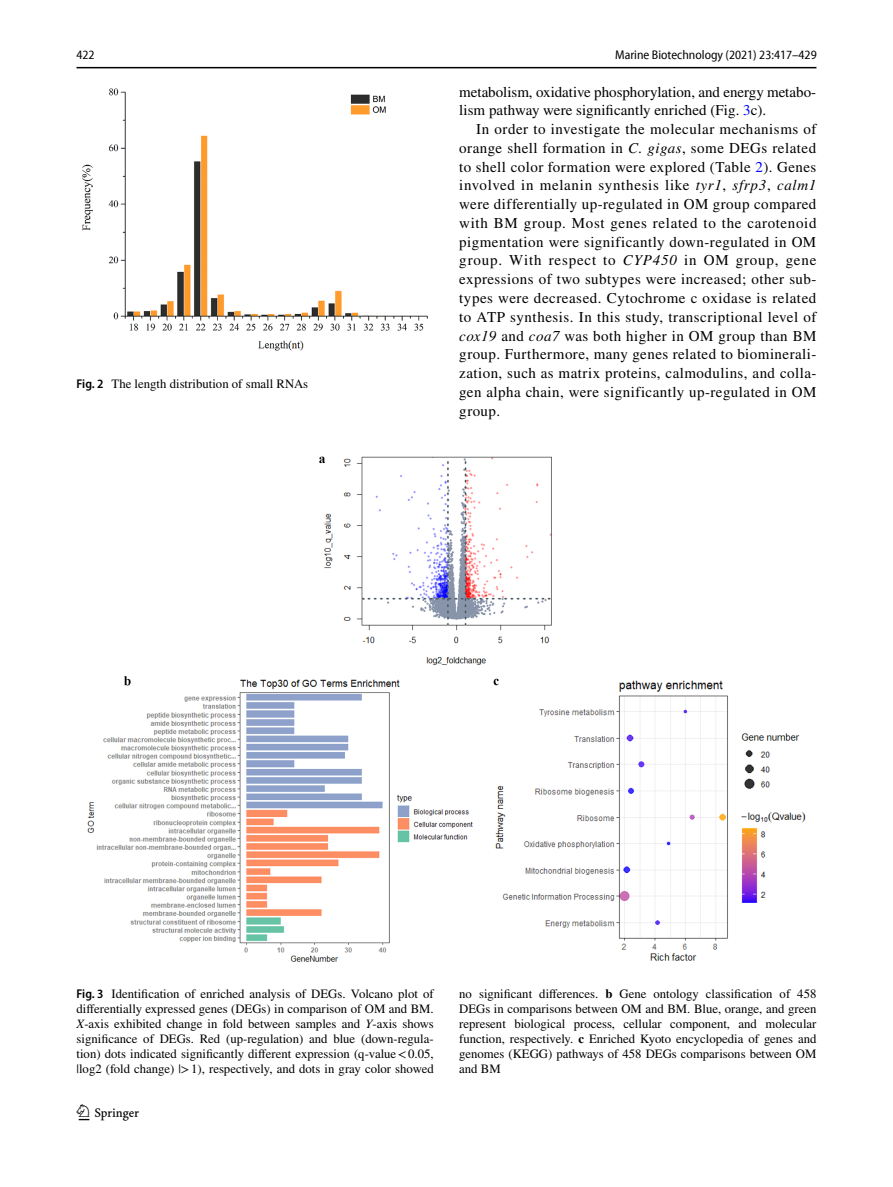
<style>
.page{position:relative;width:893px;height:1187px;background:#fff}
.page>*{position:absolute;margin:0;border:0;box-sizing:border-box;transform-origin:0 0}
.t1{font:22.5px "Springnew Regular 2";color:#000}
.t2{font:15px/18.8px "STIX";letter-spacing:.005em;color:#000}
.t3{font:12.75px/15px "STIX";color:#000;text-align:justify}
.t4{font:semi-condensed 12.75px "Myriad Pro Unic";color:#000}
.s1{font-family:"Myriad Pro";font-weight:600;font-stretch:semi-condensed}
.s2{color:#00f}
.s3{font-style:italic}
.s4{font-weight:700}
</style>
<div class="page">
<hr style="left:77px;top:67px;width:739px;height:1px;background:#000">
<img style="left:82px;top:88px;width:346px;height:263px">
<img style="left:87px;top:456px;width:719px;height:506px">
<p class="t4" style="left:77px;top:50px;width:20px">422</p>
<p class="t4" style="left:615px;top:50px;width:203px">Marine Biotechnology (2021) 23:417–429</p>
<p class="t3" style="left:77px;top:377px;width:233px"><span class="s1">Fig. 2</span> The length distribution of small RNAs</p>
<p class="t2" style="left:459px;top:83px;width:358px">metabolism, oxidative phosphorylation, and energy metabo&shy;lism pathway were significantly enriched (Fig. <span class="s2">3</span>c).</p>
<p class="t2" style="left:459px;top:121px;width:359px;text-align:justify;text-indent:17px">In order to investigate the molecular mechanisms of orange shell formation in <span class="s3">C. gigas</span>, some DEGs related to shell color formation were explored (Table <span class="s2">2</span>). Genes involved in melanin synthesis like <span class="s3">tyr1</span>, <span class="s3">sfrp3</span>, <span class="s3">calm1 </span>were differentially up-regulated in OM group compared with BM group. Most genes related to the carotenoid pigmentation were significantly down-regulated in OM group. With respect to <span class="s3">CYP450</span> in OM group, gene expressions of two subtypes were increased; other sub&shy;types were decreased. Cytochrome c oxidase is related to ATP synthesis. In this study, transcriptional level of <span class="s3">cox19</span> and <span class="s3">coa7</span> was both higher in OM group than BM group. Furthermore, many genes related to biominerali&shy;zation, such as matrix proteins, calmodulins, and colla&shy;gen alpha chain, were significantly up-regulated in OM group.</p>
<p class="t3" style="left:77px;top:987px;width:359px"><span class="s1">Fig. 3</span> Identification of enriched analysis of DEGs. Volcano plot of differentially expressed genes (DEGs) in comparison of OM and BM.<br><span class="s3">X</span>-axis exhibited change in fold between samples and <span class="s3">Y</span>-axis shows significance of DEGs. Red (up-regulation) and blue (down-regula&shy;tion) dots indicated significantly different expression (q-value&lt;0.05, |log2 (fold change) |&gt;1), respectively, and dots in gray color showed</p>
<p class="t3" style="left:459px;top:987px;width:359px">no significant differences. <span class="s4">b</span> Gene ontology classification of 458<br>DEGs in comparisons between OM and BM. Blue, orange, and green represent biological process, cellular component, and molecular function, respectively. <span class="s4">c</span> Enriched Kyoto encyclopedia of genes and genomes (KEGG) pathways of 458 DEGs comparisons between OM and BM</p>
<h1 class="t1" style="left:79px;top:1104px;width:62px">1 3</h1>
</div>
